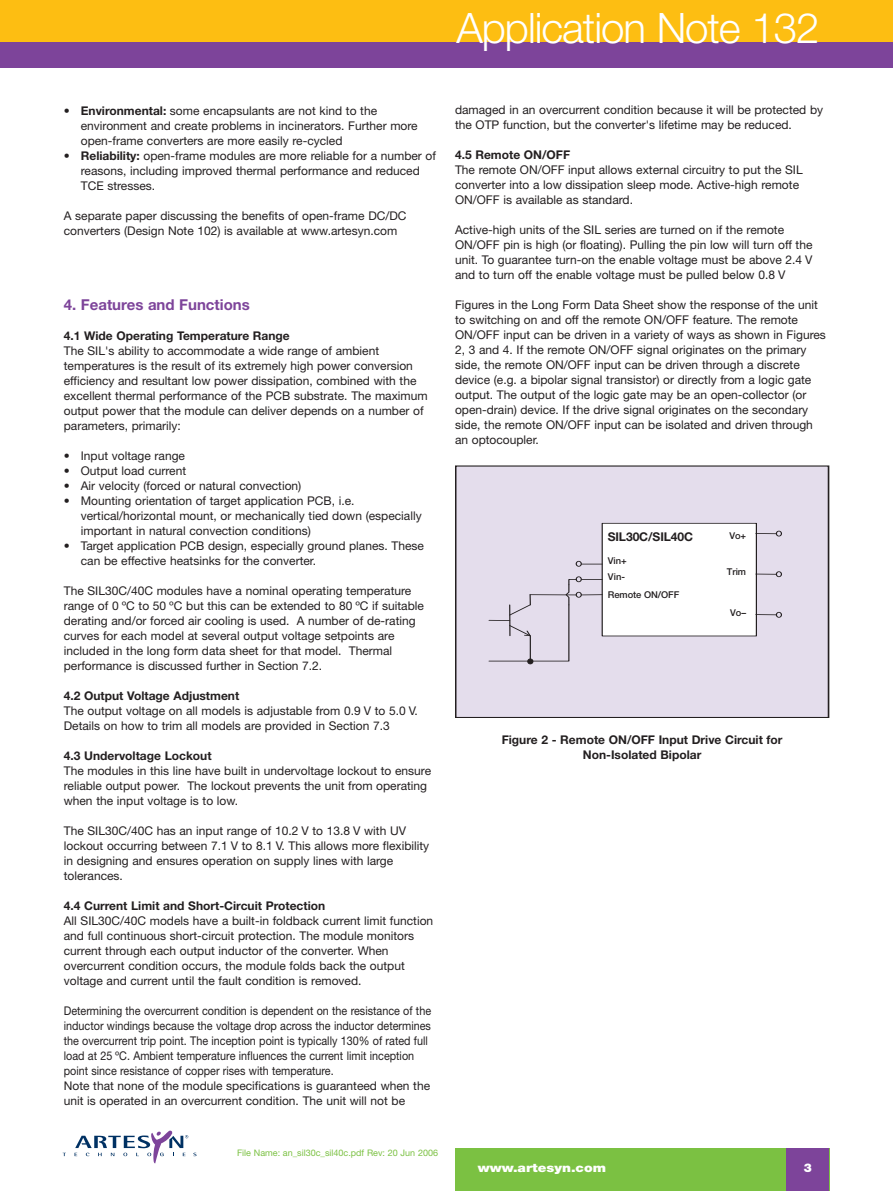
<style>
.page{position:relative;width:893px;height:1191px;background:#fff}
.page>*{position:absolute;margin:0;border:0;box-sizing:border-box;transform-origin:0 0}
.t1{font:300 42px "Helvetica Neue";letter-spacing:-.025em;color:#fff}
.t2{font:700 15px "Helvetica Neue";color:#7d449a}
.t3{font:700 12.15px "Helvetica Neue";letter-spacing:-.005em;color:#231f20}
.t4{font:12px/15px "Helvetica Neue";color:#231f20}
.t5{font:12px/15px "Helvetica Neue";color:#231f20;scale:.9 1}
.t6{font:700 12px/15px "Helvetica Neue";color:#231f20;text-align:center}
.t7{font:900 12px "Helvetica Neue";color:#fff;scale:1.15 1}
.t8{font:900 12px "Helvetica Neue";color:#fff}
.t9{font:500 9.45px/15.5px "Helvetica Neue";letter-spacing:-.005em;color:#231f20}
.t10{font:9px "Helvetica Neue";color:#7bc142}
.s1{font-weight:700}
</style>
<div class="page">
<div style="left:455px;top:1148px;width:374px;height:43px;background:#7bc142"></div>
<div style="left:0;top:0;width:893px;height:43px;background:#fdbe12"></div>
<svg style="left:75px;top:1130px;width:122px;height:33px"></svg>
<div style="left:787px;top:1148px;width:42px;height:43px;background:#7d449a"></div>
<div style="left:0;top:43px;width:893px;height:25px;background:#7d449a"></div>
<div style="left:456px;top:466px;width:372px;height:251px;background:#e4ddec"></div>
<div style="left:455px;top:465px;width:374px;height:252px;border:1px solid #231f20"></div>
<div style="left:602px;top:524px;width:154px;height:112px;background:#fff"></div>
<svg style="left:488px;top:576px;width:114px;height:88px"></svg>
<svg style="left:576px;top:561px;width:26px;height:5px"></svg>
<svg style="left:757px;top:531px;width:25px;height:5px"></svg>
<svg style="left:757px;top:571px;width:25px;height:6px"></svg>
<svg style="left:757px;top:612px;width:25px;height:5px"></svg>
<div style="left:602px;top:523px;width:155px;height:113px;border:1px solid #231f20"></div>
<h1 class="t1" style="left:456px;top:13px;width:364px">Application Note 132</h1>
<p class="t4" style="left:81px;top:104px;width:338px;text-indent:-17px">• <span class="s1">Environmental:</span> some encapsulants are not kind to the environment and create problems in incinerators. Further more open-frame converters are more easily re-cycled</p>
<p class="t4" style="left:81px;top:149px;width:357px;text-indent:-17px">• <span class="s1">Reliability:</span> open-frame modules are more reliable for a number of reasons, including improved thermal performance and reduced<br>TCE stresses.</p>
<p class="t4" style="left:64px;top:209px;width:344px">A separate paper discussing the benefits of open-frame DC/DC converters (Design Note 102) is available at www.artesyn.com</p>
<p class="t2" style="left:64px;top:299px;width:188px">4. Features and Functions</p>
<p class="t6" style="left:64px;top:329px;width:228px">4.1 Wide Operating Temperature Range</p>
<p class="t4" style="left:64px;top:344px;width:365px">The SIL's ability to accommodate a wide range of ambient temperatures is the result of its extremely high power conversion efficiency and resultant low power dissipation, combined with the excellent thermal performance of the PCB substrate. The maximum output power that the module can deliver depends on a number of parameters, primarily:</p>
<p class="t4" style="left:64px;top:449px;width:123px">• Input voltage range</p>
<p class="t4" style="left:64px;top:464px;width:124px">• Output load current</p>
<p class="t4" style="left:64px;top:479px;width:239px">• Air velocity (forced or natural convection)</p>
<p class="t4" style="left:81px;top:494px;width:342px;text-indent:-17px">• Mounting orientation of target application PCB, i.e. vertical/horizontal mount, or mechanically tied down (especially important in natural convection conditions)</p>
<p class="t4" style="left:81px;top:539px;width:345px;text-indent:-17px">• Target application PCB design, especially ground planes. These can be effective heatsinks for the converter.</p>
<p class="t4" style="left:64px;top:584px;width:362px">The SIL30C/40C modules have a nominal operating temperature range of 0 ºC to 50 ºC but this can be extended to 80 ºC if suitable derating and/or forced air cooling is used. A number of de-rating curves for each model at several output voltage setpoints are included in the long form data sheet for that model. Thermal performance is discussed further in Section 7.2.</p>
<p class="t6" style="left:64px;top:689px;width:177px">4.2 Output Voltage Adjustment</p>
<p class="t4" style="left:64px;top:704px;width:356px">The output voltage on all models is adjustable from 0.9 V to 5.0 V.<br>Details on how to trim all models are provided in Section 7.3</p>
<p class="t6" style="left:64px;top:749px;width:149px">4.3 Undervoltage Lockout</p>
<p class="t4" style="left:64px;top:764px;width:369px">The modules in this line have built in undervoltage lockout to ensure reliable output power. The lockout prevents the unit from operating when the input voltage is to low.</p>
<p class="t4" style="left:64px;top:824px;width:367px">The SIL30C/40C has an input range of 10.2 V to 13.8 V with UV lockout occurring between 7.1 V to 8.1 V. This allows more flexibility in designing and ensures operation on supply lines with large tolerances.</p>
<p class="t6" style="left:64px;top:899px;width:263px">4.4 Current Limit and Short-Circuit Protection</p>
<p class="t4" style="left:64px;top:914px;width:371px">All SIL30C/40C models have a built-in foldback current limit function and full continuous short-circuit protection. The module monitors current through each output inductor of the converter. When overcurrent condition occurs, the module folds back the output voltage and current until the fault condition is removed.</p>
<p class="t5" style="left:64px;top:1004px;width:410px">Determining the overcurrent condition is dependent on the resistance of the inductor windings because the voltage drop across the inductor determines the overcurrent trip point. The inception point is typically 130% of rated full load at 25 ºC. Ambient temperature influences the current limit inception point since resistance of copper rises with temperature.<br>Note that none of the module specifications is guaranteed when the unit is operated in an overcurrent condition. The unit will not be</p>
<p class="t10" style="left:237px;top:1150px;width:202px">File Name: an_sil30c_sil40c.pdf Rev: 20 Jun 2006</p>
<p class="t4" style="left:455px;top:103px;width:370px">damaged in an overcurrent condition because it will be protected by the OTP function, but the converter's lifetime may be reduced.</p>
<p class="t6" style="left:455px;top:148px;width:117px">4.5 Remote ON/OFF</p>
<p class="t4" style="left:455px;top:163px;width:349px">The remote ON/OFF input allows external circuitry to put the SIL converter into a low dissipation sleep mode. Active-high remote<br>ON/OFF is available as standard.</p>
<p class="t4" style="left:455px;top:223px;width:359px">Active-high units of the SIL series are turned on if the remote ON/OFF pin is high (or floating). Pulling the pin low will turn off the unit. To guarantee turn-on the enable voltage must be above 2.4 V and to turn off the enable voltage must be pulled below 0.8 V</p>
<p class="t4" style="left:455px;top:298px;width:372px">Figures in the Long Form Data Sheet show the response of the unit to switching on and off the remote ON/OFF feature. The remote ON/OFF input can be driven in a variety of ways as shown in Figures 2, 3 and 4. If the remote ON/OFF signal originates on the primary side, the remote ON/OFF input can be driven through a discrete device (e.g. a bipolar signal transistor) or directly from a logic gate output. The output of the logic gate may be an open-collector (or open-drain) device. If the drive signal originates on the secondary side, the remote ON/OFF input can be isolated and driven through an optocoupler.</p>
<p class="t3" style="left:608px;top:533px;width:87px">SIL30C/SIL40C</p>
<p class="t9" style="left:729px;top:528px;width:18px">Vo+</p>
<p class="t9" style="left:727px;top:565px;width:21px">Trim</p>
<p class="t9" style="left:730px;top:605px;width:17px">Vo–</p>
<p class="t9" style="left:608px;top:554px;width:20px">Vin+<br>Vin-</p>
<p class="t9" style="left:608px;top:587px;width:73px">Remote ON/OFF</p>
<p class="t6" style="left:502px;top:733px;width:282px">Figure 2 - Remote ON/OFF Input Drive Circuit for<br>Non-Isolated Bipolar</p>
<p class="t7" style="left:478px;top:1163px;width:113px">www.artesyn.com</p>
<p class="t8" style="left:804px;top:1163px;width:10px">3</p>
</div>
